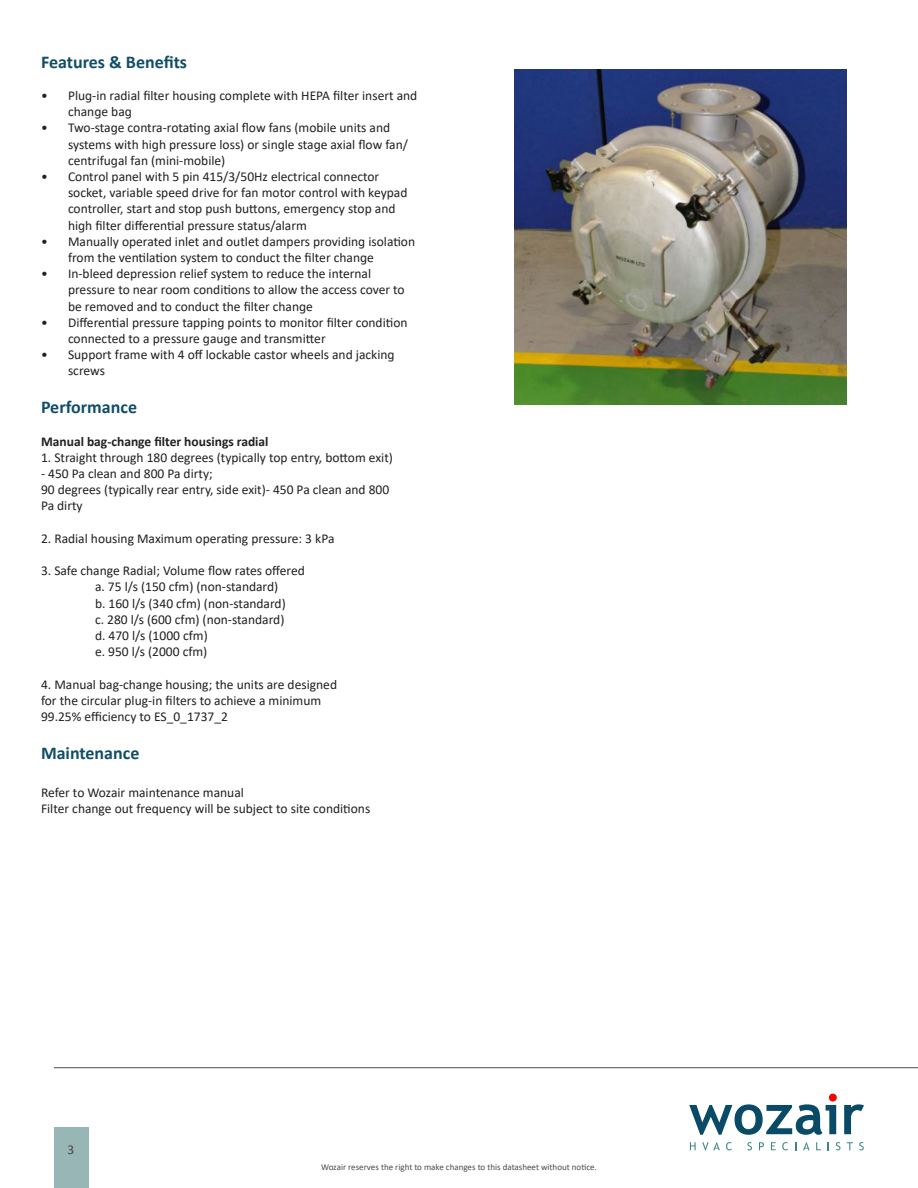
<style>
.page{position:relative;width:918px;height:1188px;background:#fff}
.page>*{position:absolute;margin:0;border:0;box-sizing:border-box;transform-origin:0 0}
.t1{font:700 18px "Calibri";color:#114d67}
.t2{font:13.5px/16.2px "Calibri";color:#231f20}
.t3{font:700 13.5px "Calibri";color:#231f20}
.t4{font:13.5px "Calibri";color:#494c4d}
.t5{font:9px "Calibri";color:#494c4d}
</style>
<div class="page">
<hr style="left:54px;top:1067px;width:864px;height:1px;background:#494c4d">
<svg style="left:689px;top:1094px;width:148px;height:41px"></svg>
<svg style="left:844px;top:1104px;width:20px;height:30px"></svg>
<svg style="left:690px;top:1142px;width:6px;height:8px"></svg>
<svg style="left:702px;top:1142px;width:18px;height:8px"></svg>
<svg style="left:726px;top:1142px;width:6px;height:8px"></svg>
<svg style="left:747px;top:1142px;width:5px;height:8px"></svg>
<svg style="left:759px;top:1142px;width:5px;height:8px"></svg>
<svg style="left:771px;top:1142px;width:5px;height:8px"></svg>
<svg style="left:782px;top:1142px;width:6px;height:8px"></svg>
<svg style="left:803px;top:1142px;width:7px;height:8px"></svg>
<svg style="left:816px;top:1142px;width:5px;height:8px"></svg>
<svg style="left:836px;top:1142px;width:4px;height:8px"></svg>
<svg style="left:847px;top:1142px;width:6px;height:8px"></svg>
<svg style="left:859px;top:1142px;width:5px;height:8px"></svg>
<div style="left:54px;top:1127px;width:34px;height:61px;background:#99b6b7"></div>
<img style="left:514px;top:69px;width:333px;height:336px">
<p class="t1" style="left:41px;top:49px;width:148px">Features &amp; Benefits</p>
<p class="t2" style="left:68px;top:87px;width:351px;text-indent:-27px">• Plug-in radial filter housing complete with HEPA filter insert and change bag</p>
<p class="t2" style="left:68px;top:119px;width:341px;text-indent:-27px">• Two-stage contra-rotating axial flow fans (mobile units and systems with high pressure loss) or single stage axial flow fan/ centrifugal fan (mini-mobile)</p>
<p class="t2" style="left:68px;top:168px;width:341px;text-indent:-27px">• Control panel with 5 pin 415/3/50Hz electrical connector socket, variable speed drive for fan motor control with keypad controller, start and stop push buttons, emergency stop and high filter differential pressure status/alarm</p>
<p class="t2" style="left:68px;top:233px;width:349px;text-indent:-27px">• Manually operated inlet and outlet dampers providing isolation from the ventilation system to conduct the filter change</p>
<p class="t2" style="left:68px;top:265px;width:338px;text-indent:-27px">• In-bleed depression relief system to reduce the internal pressure to near room conditions to allow the access cover to be removed and to conduct the filter change</p>
<p class="t2" style="left:68px;top:314px;width:341px;text-indent:-27px">• Differential pressure tapping points to monitor filter condition connected to a pressure gauge and transmitter</p>
<p class="t2" style="left:68px;top:346px;width:328px;text-indent:-27px">• Support frame with 4 off lockable castor wheels and jacking screws</p>
<p class="t1" style="left:41px;top:394px;width:98px">Performance</p>
<p class="t3" style="left:41px;top:431px;width:229px">Manual bag-change filter housings radial</p>
<p class="t2" style="left:41px;top:449px;width:353px">1. Straight through 180 degrees (typically top entry, bottom exit)</p>
<p class="t2" style="left:41px;top:465px;width:173px">- 450 Pa clean and 800 Pa dirty;</p>
<p class="t2" style="left:41px;top:481px;width:350px">90 degrees (typically rear entry, side exit)- 450 Pa clean and 800</p>
<p class="t2" style="left:41px;top:497px;width:43px">Pa dirty</p>
<p class="t2" style="left:41px;top:530px;width:295px">2. Radial housing Maximum operating pressure: 3 kPa</p>
<p class="t2" style="left:41px;top:562px;width:265px">3. Safe change Radial; Volume flow rates offered</p>
<p class="t2" style="left:95px;top:578px;width:185px">a. 75 l/s (150 cfm) (non-standard)</p>
<p class="t2" style="left:95px;top:595px;width:192px">b. 160 l/s (340 cfm) (non-standard)</p>
<p class="t2" style="left:95px;top:611px;width:191px">c. 280 l/s (600 cfm) (non-standard)</p>
<p class="t2" style="left:95px;top:627px;width:114px">d. 470 l/s (1000 cfm)</p>
<p class="t2" style="left:95px;top:643px;width:114px">e. 950 l/s (2000 cfm)</p>
<p class="t2" style="left:41px;top:676px;width:298px">4. Manual bag-change housing; the units are designed for the circular plug-in filters to achieve a minimum<br>99.25% efficiency to ES_0_1737_2</p>
<p class="t1" style="left:41px;top:740px;width:100px">Maintenance</p>
<p class="t2" style="left:41px;top:784px;width:204px">Refer to Wozair maintenance manual</p>
<p class="t2" style="left:41px;top:800px;width:331px">Filter change out frequency will be subject to site conditions</p>
<p class="t4" style="left:68px;top:1140px;width:8px">3</p>
<p class="t5" style="left:321px;top:1161px;width:277px">Wozair reserves the right to make changes to this datasheet without notice.</p>
</div>
